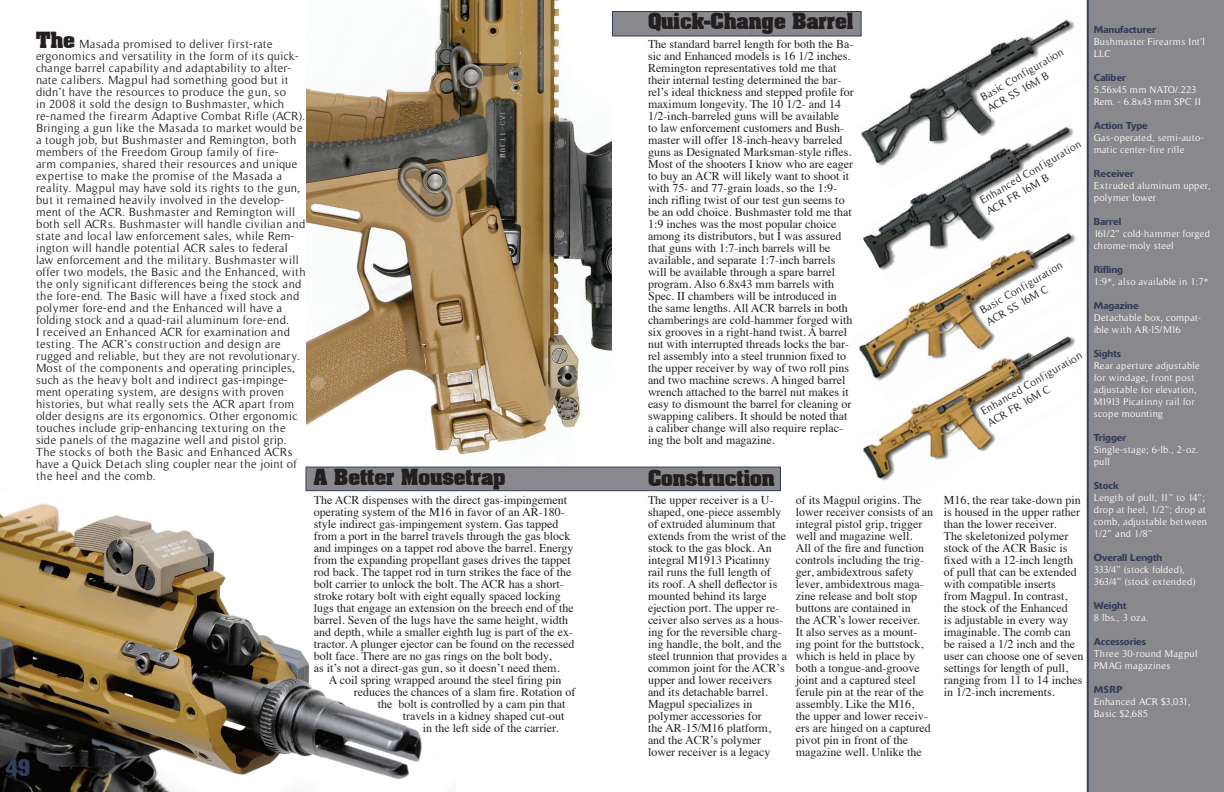
<style>
.page{position:relative;width:1224px;height:792px;background:#fff}
.page>*{position:absolute;margin:0;border:0;box-sizing:border-box;transform-origin:0 0}
.t1{font:700 expanded 24px "Block";color:#333d59}
.t2{font:700 19px "Aardvark";color:#231f20}
.t3{font:12px/12px "Times";color:#231f20}
.t4{font:12px/12px "Timeless";letter-spacing:.03em;color:#231f20}
.t5{font:11px/13.2px "Timeless";color:#231f20}
.t6{font:10px/12px "Timeless";letter-spacing:.025em;color:#fff}
.t7{font:500 10px "Delta";color:#333d59}
.t8{font:10px/12px "Timeless";color:#fff}
</style>
<div class="page">
<img style="left:306px;top:0;width:306px;height:492px">
<img style="left:0;top:490px;width:455px;height:302px">
<img style="left:902px;top:294px;width:185px;height:26px">
<img style="left:858px;top:320px;width:229px;height:187px">
<img style="left:863px;top:190px;width:224px;height:104px">
<div style="left:612px;top:11px;width:250px;height:25px;background:#89898d;border:1px solid #333d59"></div>
<div style="left:306px;top:467px;width:475px;height:24px;background:#89898d;border:1px solid #333d59"></div>
<img style="left:855px;top:5px;width:232px;height:185px">
<svg style="left:985px;top:147px;width:102px;height:79px"></svg>
<svg style="left:982px;top:41px;width:102px;height:78px"></svg>
<div style="left:1087px;top:0;width:137px;height:792px;background:#89898d"></div>
<svg style="left:980px;top:257px;width:103px;height:78px"></svg>
<svg style="left:984px;top:359px;width:103px;height:78px"></svg>
<h2 class="t2" style="left:648px;top:5px;width:207px">Quick-Change Barrel</h2>
<h2 class="t2" style="left:36px;top:24px;width:40px">The</h2>
<p class="t4" style="left:36px;top:38px;width:271px;text-indent:43px">Masada promised to deliver first-rate ergonomics and versatility in the form of its quick&shy;change barrel capability and adaptability to alter&shy;nate calibers. Magpul had something good but it didn’t have the resources to produce the gun, so<br>in 2008 it sold the design to Bushmaster, which re-named the firearm Adaptive Combat Rifle (ACR).<br>Bringing a gun like the Masada to market would be a tough job, but Bushmaster and Remington, both members of the Freedom Group family of fire-<br>arm companies, shared their resources and unique expertise to make the promise of the Masada a reality. Magpul may have sold its rights to the gun, but it remained heavily involved in the develop&shy;ment of the ACR. Bushmaster and Remington will both sell ACRs. Bushmaster will handle civilian and state and local law enforcement sales, while Rem&shy;ington will handle potential ACR sales to federal law enforcement and the military. Bushmaster will offer two models, the Basic and the Enhanced, with the only significant differences being the stock and the fore-end. The Basic will have a fixed stock and polymer fore-end and the Enhanced will have a folding stock and a quad-rail aluminum fore-end.<br>I received an Enhanced ACR for examination and testing. The ACR’s construction and design are rugged and reliable, but they are not revolutionary.<br>Most of the components and operating principles, such as the heavy bolt and indirect gas-impinge&shy;ment operating system, are designs with proven histories, but what really sets the ACR apart from older designs are its ergonomics. Other ergonomic touches include grip-enhancing texturing on the side panels of the magazine well and pistol grip.<br>The stocks of both the Basic and Enhanced ACRs have a Quick Detach sling coupler near the joint of the heel and the comb.</p>
<p class="t3" style="left:648px;top:37px;width:207px">The standard barrel length for both the Ba&shy;sic and Enhanced models is 16 1/2 inches.<br>Remington representatives told me that their internal testing determined the bar&shy;rel’s ideal thickness and stepped profile for maximum longevity. The 10 1/2- and 14<br>1/2-inch-barreled guns will be available<br>to law enforcement customers and Bush&shy;master will offer 18-inch-heavy barreled guns as Designated Marksman-style rifles.<br>Most of the shooters I know who are eager to buy an ACR will likely want to shoot it with 75- and 77-grain loads, so the 1:9- inch rifling twist of our test gun seems to be an odd choice. Bushmaster told me that 1:9 inches was the most popular choice among its distributors, but I was assured that guns with 1:7-inch barrels will be available, and separate 1:7-inch barrels will be available through a spare barrel program. Also 6.8x43 mm barrels with Spec. II chambers will be introduced in the same lengths. All ACR barrels in both chamberings are cold-hammer forged with six grooves in a right-hand twist. A barrel nut with interrupted threads locks the bar&shy;rel assembly into a steel trunnion fixed to the upper receiver by way of two roll pins and two machine screws. A hinged barrel wrench attached to the barrel nut makes it easy to dismount the barrel for cleaning or swapping calibers. It should be noted that a caliber change will also require replac&shy;ing the bolt and magazine.</p>
<p class="t3" style="left:648px;top:493px;width:141px">The upper receiver is a U&shy;shaped, one-piece assembly of extruded aluminum that extends from the wrist of the stock to the gas block. An integral M1913 Picatinny rail runs the full length of<br>its roof. A shell deflector is mounted behind its large ejection port. The upper re&shy;ceiver also serves as a hous&shy;ing for the reversible charg&shy;ing handle, the bolt, and the steel trunnion that provides a common joint for the ACR’s upper and lower receivers and its detachable barrel.<br>Magpul specializes in polymer accessories for<br>the AR-15/M16 platform, and the ACR’s polymer lower receiver is a legacy</p>
<p class="t3" style="left:796px;top:493px;width:139px">of its Magpul origins. The lower receiver consists of an integral pistol grip, trigger well and magazine well.<br>All of the fire and function controls including the trig&shy;ger, ambidextrous safety lever, ambidextrous maga&shy;zine release and bolt stop buttons are contained in<br>the ACR’s lower receiver.<br>It also serves as a mount&shy;ing point for the buttstock, which is held in place by both a tongue-and-groove joint and a captured steel ferule pin at the rear of the assembly. Like the M16,<br>the upper and lower receiv&shy;ers are hinged on a captured pivot pin in front of the magazine well. Unlike the</p>
<p class="t3" style="left:944px;top:493px;width:141px">M16, the rear take-down pin is housed in the upper rather than the lower receiver.<br>The skeletonized polymer stock of the ACR Basic is fixed with a 12-inch length of pull that can be extended with compatible inserts<br>from Magpul. In contrast, the stock of the Enhanced<br>is adjustable in every way imaginable. The comb can be raised a 1/2 inch and the user can choose one of seven settings for length of pull, ranging from 11 to 14 inches in 1/2-inch increments.</p>
<p class="t5" style="left:978px;top:92px;width:95px;rotate:-30deg">Basic Configuration<br>ACR SS 16M B</p>
<p class="t5" style="left:977px;top:195px;width:117px;rotate:-30deg">Enhanced Configuration<br>ACR FR 16M B</p>
<p class="t5" style="left:977px;top:306px;width:95px;rotate:-30deg">Basic Configuration<br>ACR SS 16M C</p>
<p class="t5" style="left:978px;top:406px;width:117px;rotate:-30deg">Enhanced Configuration<br>ACR FR 16M C</p>
<h2 class="t2" style="left:314px;top:461px;width:193px">A Better Mousetrap</h2>
<h2 class="t2" style="left:648px;top:461px;width:128px">Construction</h2>
<p class="t3" style="left:314px;top:493px;width:262px">The ACR dispenses with the direct gas-impingement operating system of the M16 in favor of an AR-180- style indirect gas-impingement system. Gas tapped from a port in the barrel travels through the gas block and impinges on a tappet rod above the barrel. Energy from the expanding propellant gases drives the tappet rod back. The tappet rod in turn strikes the face of the bolt carrier to unlock the bolt. The ACR has a short&shy;stroke rotary bolt with eight equally spaced locking lugs that engage an extension on the breech end of the barrel. Seven of the lugs have the same height, width and depth, while a smaller eighth lug is part of the ex&shy;tractor. A plunger ejector can be found on the recessed bolt face. There are no gas rings on the bolt body,<br>as it’s not a direct-gas gun, so it doesn’t need them.</p>
<p class="t3" style="left:329px;top:673px;width:234px">A coil spring wrapped around the steel firing pin</p>
<p class="t3" style="left:354px;top:685px;width:223px">reduces the chances of a slam fire. Rotation of</p>
<p class="t3" style="left:378px;top:697px;width:189px">the bolt is controlled by a cam pin that</p>
<p class="t3" style="left:403px;top:709px;width:163px">travels in a kidney shaped cut-out</p>
<p class="t3" style="left:423px;top:721px;width:137px">in the left side of the carrier.</p>
<h1 class="t1" style="left:5px;top:753px;width:27px">49</h1>
<p class="t7" style="left:1094px;top:24px;width:64px">Manufacturer</p>
<p class="t6" style="left:1094px;top:36px;width:113px">Bushmaster Firearms Int’l<br>LLC</p>
<p class="t7" style="left:1094px;top:72px;width:34px">Caliber</p>
<p class="t8" style="left:1094px;top:84px;width:109px">5.56x45 mm NATO/.223<br>Rem. - 6.8x43 mm SPC II</p>
<p class="t7" style="left:1094px;top:120px;width:56px">Action Type</p>
<p class="t6" style="left:1094px;top:132px;width:111px">Gas-operated, semi-auto&shy;matic center-fire rifle</p>
<p class="t7" style="left:1094px;top:168px;width:42px">Receiver</p>
<p class="t6" style="left:1094px;top:180px;width:118px">Extruded aluminum upper, polymer lower</p>
<p class="t7" style="left:1094px;top:216px;width:29px">Barrel</p>
<p class="t6" style="left:1094px;top:228px;width:118px">161/2” cold-hammer forged chrome-moly steel</p>
<p class="t7" style="left:1094px;top:264px;width:31px">Rifling</p>
<p class="t6" style="left:1094px;top:276px;width:117px">1:9*, also available in 1:7*</p>
<p class="t7" style="left:1094px;top:300px;width:46px">Magazine</p>
<p class="t6" style="left:1094px;top:312px;width:109px">Detachable box, compat&shy;ible with AR-15/M16</p>
<p class="t7" style="left:1094px;top:348px;width:29px">Sights</p>
<p class="t6" style="left:1094px;top:360px;width:108px">Rear aperture adjustable for windage, front post adjustable for elevation,<br>M1913 Picatinny rail for scope mounting</p>
<p class="t7" style="left:1094px;top:432px;width:34px">Trigger</p>
<p class="t6" style="left:1094px;top:444px;width:106px">Single-stage; 6-lb., 2-oz. pull</p>
<p class="t7" style="left:1094px;top:480px;width:26px">Stock</p>
<p class="t6" style="left:1094px;top:492px;width:115px">Length of pull, 11” to 14”; drop at heel, 1/2”; drop at comb, adjustable between<br>1/2” and 1/8”</p>
<p class="t7" style="left:1094px;top:552px;width:70px">Overall Length</p>
<p class="t6" style="left:1094px;top:564px;width:103px">333/4” (stock folded),<br>363/4” (stock extended)</p>
<p class="t7" style="left:1094px;top:600px;width:34px">Weight</p>
<p class="t6" style="left:1094px;top:612px;width:56px">8 lbs., 3 oza.</p>
<p class="t7" style="left:1094px;top:636px;width:54px">Accessories</p>
<p class="t6" style="left:1094px;top:648px;width:105px">Three 30-round Magpul<br>PMAG magazines</p>
<p class="t7" style="left:1094px;top:684px;width:30px">MSRP</p>
<p class="t8" style="left:1094px;top:696px;width:99px">Enhanced ACR $3,031,<br>Basic $2,685</p>
</div>
